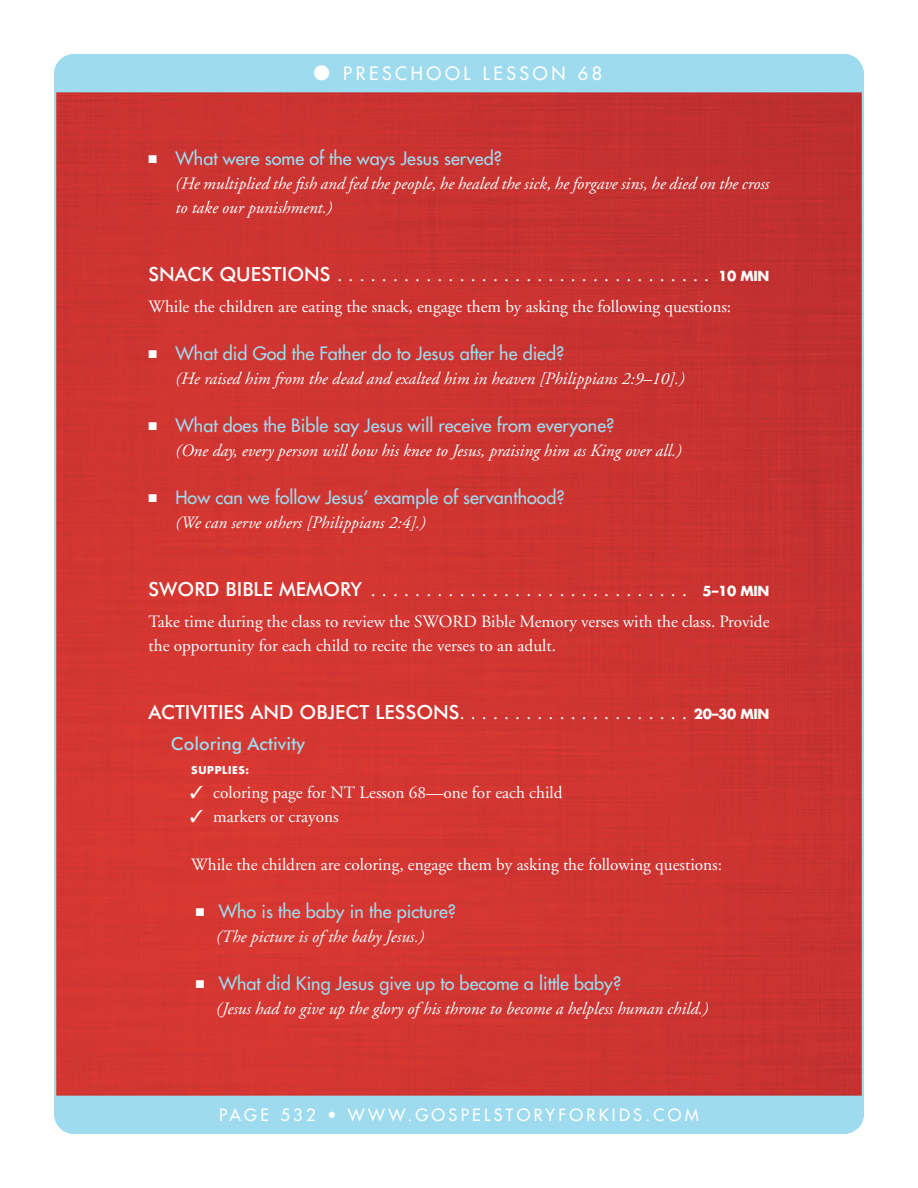
<style>
.page{position:relative;width:918px;height:1188px;background:#fff}
.page>*{position:absolute;margin:0;border:0;box-sizing:border-box;transform-origin:0 0}
.SUB_1{font:19.5px "Adobe Garamond";color:#fff}
.SUB_1-2{font:500 19.5px "Futura BT";color:#fff}
.t1{font:18px "Futura";color:#9edbee}
.t2{font:18px "Futura";letter-spacing:.2em;color:#fff}
.SUB_2{font:500 18px "Futura BT";color:#9edbee}
.Bulleted_Answer{font:italic 17.25px/24px "Adobe Garamond";color:#fff}
.TXT{font:17.25px/24px "Adobe Garamond";color:#fff}
.Bulleted_Indented_An{font:italic 17.25px "Adobe Garamond";color:#fff}
.TXT_Indent{font:17.25px "Adobe Garamond";color:#fff}
.t3{font:16.5px "Futura";letter-spacing:.2em;color:#fff}
.SUB_3__Supplies{font:700 10.5px "Futura";letter-spacing:.06em;color:#fff}
.s1{color:#fff}
.s2{font-family:"Futura BT";font-weight:500}
.s3{font-family:"Futura";font-weight:700;font-size:13.5px}
.s4{font-family:"Adobe Garamond";font-weight:400}
</style>
<div class="page">
<img style="left:57px;top:92px;width:804px;height:1004px">
<div style="left:54px;top:54px;width:810px;height:38px;background:#9edbee"></div>
<div style="left:54px;top:1096px;width:810px;height:38px;background:#9edbee"></div>
<p class="t2" style="left:314px;top:62px;width:290px">● PRESCHOOL LESSON 68</p>
<p class="t1" style="left:148px;top:147px;width:355px"><span class="s1">■</span> What were some of the ways Jesus served?</p>
<p class="Bulleted_Answer" style="left:176px;top:172px;width:596px">(He multiplied the fish and fed the people, he healed the sick, he forgave sins, he died on the cross to take our punishment.)</p>
<p class="SUB_1" style="left:148px;top:264px;width:623px"><span class="s2">SNACK QUESTIONS</span>.................................. <span class="s3">10 MIN</span></p>
<p class="TXT" style="left:148px;top:295px;width:584px">While the children are eating the snack, engage them by asking the following questions:</p>
<p class="t1" style="left:148px;top:342px;width:417px"><span class="s1">■</span> What did God the Father do to Jesus after he died?</p>
<p class="Bulleted_Answer" style="left:176px;top:367px;width:511px">(He raised him from the dead and exalted him in heaven [Philippians 2:9–10].)</p>
<p class="t1" style="left:148px;top:414px;width:467px"><span class="s1">■</span> What does the Bible say Jesus will receive from everyone?</p>
<p class="Bulleted_Answer" style="left:176px;top:439px;width:508px">(One day, every person will bow his knee to Jesus, praising him as King over all.)</p>
<p class="t1" style="left:148px;top:486px;width:418px"><span class="s1">■</span> How can we follow Jesus’ example of servanthood?</p>
<p class="Bulleted_Answer" style="left:176px;top:511px;width:252px">(We can serve others [Philippians 2:4].)</p>
<p class="SUB_1" style="left:148px;top:579px;width:623px"><span class="s2">SWORD BIBLE MEMORY</span> ............................. <span class="s3">5–10 MIN</span></p>
<p class="TXT" style="left:148px;top:610px;width:623px">Take time during the class to review the SWORD Bible Memory verses with the class. Provide the opportunity for each child to recite the verses to an adult.</p>
<p class="SUB_1-2" style="left:148px;top:700px;width:623px">ACTIVITIES AND OBJECT LESSONS<span class="s4">. . . . . . . . . . . . . . . . . . . . .</span> <span class="s3">20–30 MIN</span></p>
<p class="SUB_2" style="left:171px;top:732px;width:136px">Coloring Activity</p>
<p class="SUB_3__Supplies" style="left:191px;top:763px;width:60px">SUPPLIES:</p>
<p class="TXT" style="left:190px;top:781px;width:374px">✓ coloring page for NT Lesson 68—one for each child</p>
<p class="TXT" style="left:190px;top:805px;width:150px">✓ markers or crayons</p>
<p class="TXT_Indent" style="left:191px;top:855px;width:532px">While the children are coloring, engage them by asking the following questions:</p>
<p class="t1" style="left:196px;top:900px;width:262px"><span class="s1">■</span> Who is the baby in the picture?</p>
<p class="Bulleted_Indented_An" style="left:216px;top:927px;width:210px">(The picture is of the baby Jesus.)</p>
<p class="t1" style="left:196px;top:972px;width:427px"><span class="s1">■</span> What did King Jesus give up to become a little baby?</p>
<p class="Bulleted_Indented_An" style="left:216px;top:999px;width:494px">(Jesus had to give up the glory of his throne to become a helpless human child.)</p>
<p class="t3" style="left:219px;top:1104px;width:481px">PAGE 532 • WWW.GOSPELSTORYFORKIDS.COM</p>
</div>
